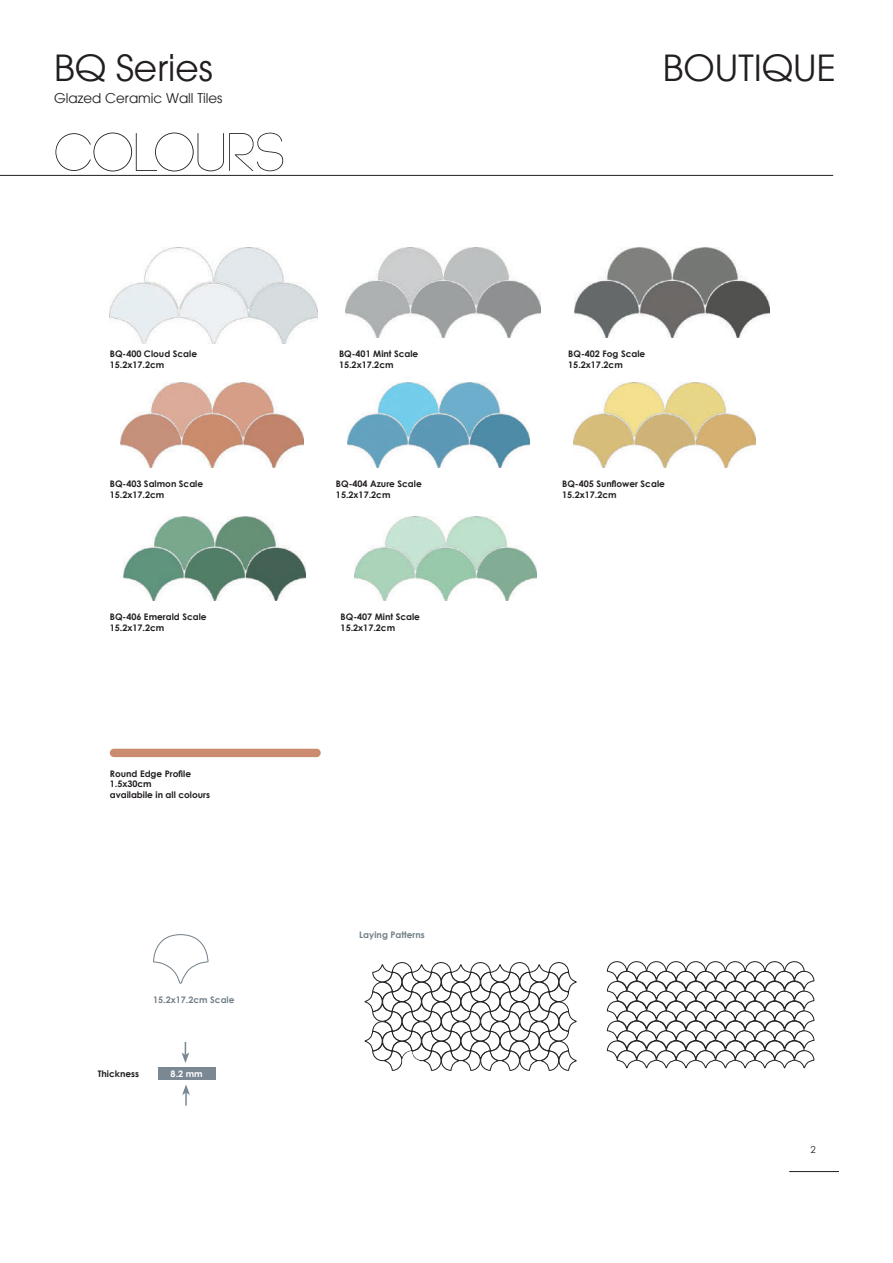
<style>
.page{position:relative;width:893px;height:1263px;background:#fff}
.page>*{position:absolute;margin:0;border:0;box-sizing:border-box;transform-origin:0 0}
.t1{font:300 54px "Code";color:#231f20}
.t2{font:36px "Avant Garde";color:#231f20}
.t3{font:13.5px "Avant Garde";color:#231f20}
.t4{font:9.6px "Century Gothic";color:#231f20}
.t5{font:700 9px/10.8px "Century Gothic";color:#231f20}
.t6{font:700 9px "Century Gothic";color:#727f87}
.t7{font:700 9px "Century Gothic";color:#fff}
</style>
<div class="page">
<hr style="left:789px;top:1171px;width:50px;height:1px;background:#231f20">
<hr style="left:0;top:175px;width:833px;height:1px;background:#231f20">
<img style="left:110px;top:247px;width:208px;height:96px">
<img style="left:121px;top:383px;width:182px;height:84px">
<img style="left:123px;top:516px;width:183px;height:85px">
<img style="left:347px;top:383px;width:183px;height:84px">
<img style="left:354px;top:516px;width:183px;height:85px">
<img style="left:573px;top:383px;width:183px;height:84px">
<img style="left:345px;top:247px;width:196px;height:91px">
<img style="left:575px;top:247px;width:195px;height:91px">
<div style="left:158px;top:1067px;width:57px;height:13px;background:#7a8893"></div>
<svg style="left:182px;top:1084px;width:8px;height:22px"></svg>
<svg style="left:182px;top:1042px;width:7px;height:21px"></svg>
<div style="left:110px;top:749px;width:211px;height:8px;background:#cb8b6e;border-radius:4px"></div>
<svg style="left:153px;top:934px;width:56px;height:50px"></svg>
<svg style="left:607px;top:961px;width:207px;height:107px"></svg>
<svg style="left:364px;top:962px;width:213px;height:109px"></svg>
<h2 class="t2" style="left:54px;top:46px;width:160px">BQ Series</h2>
<h2 class="t2" style="left:663px;top:46px;width:175px">BOUTIQUE</h2>
<h3 class="t3" style="left:54px;top:90px;width:170px">Glazed Ceramic Wall Tiles</h3>
<h1 class="t1" style="left:54px;top:126px;width:232px">COLOURS</h1>
<p class="t5" style="left:110px;top:348px;width:89px">BQ-400 Cloud Scale<br>15.2x17.2cm</p>
<p class="t5" style="left:110px;top:478px;width:95px">BQ-403 Salmon Scale<br>15.2x17.2cm</p>
<p class="t5" style="left:110px;top:611px;width:98px">BQ-406 Emerald Scale<br>15.2x17.2cm</p>
<p class="t5" style="left:110px;top:768px;width:102px">Round Edge Profile<br>1.5x30cm<br>availabile in all colours</p>
<p class="t6" style="left:153px;top:993px;width:83px">15.2x17.2cm Scale</p>
<p class="t5" style="left:98px;top:1068px;width:43px">Thickness</p>
<p class="t7" style="left:171px;top:1068px;width:34px">8.2 mm</p>
<p class="t5" style="left:339px;top:348px;width:81px">BQ-401 Mint Scale<br>15.2x17.2cm</p>
<p class="t5" style="left:568px;top:348px;width:79px">BQ-402 Fog Scale<br>15.2x17.2cm</p>
<p class="t5" style="left:336px;top:478px;width:87px">BQ-404 Azure Scale<br>15.2x17.2cm</p>
<p class="t5" style="left:341px;top:611px;width:81px">BQ-407 Mint Scale<br>15.2x17.2cm</p>
<p class="t6" style="left:359px;top:929px;width:67px">Laying Patterns</p>
<p class="t5" style="left:562px;top:478px;width:104px">BQ-405 Sunflower Scale<br>15.2x17.2cm</p>
<p class="t4" style="left:810px;top:1143px;width:7px">2</p>
</div>
